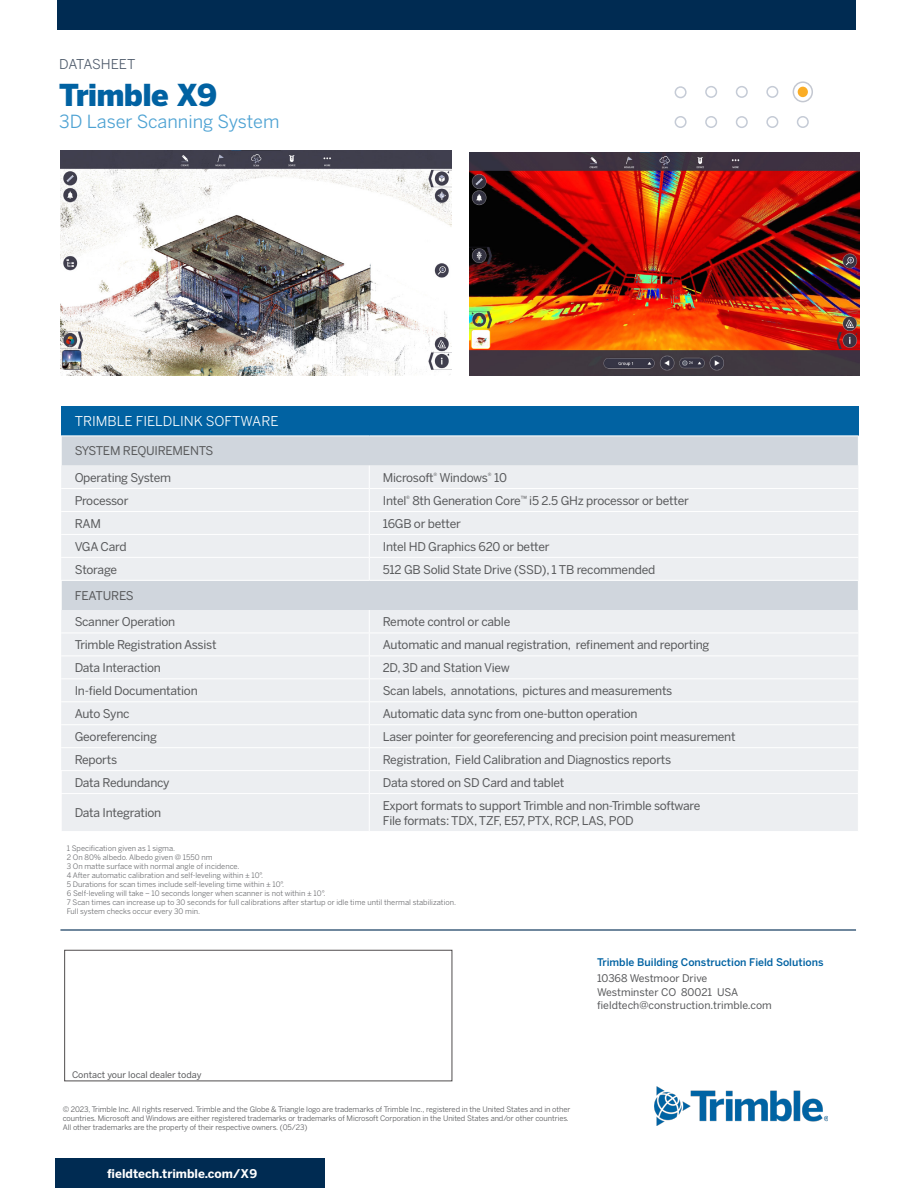
<style>
.page{position:relative;width:918px;height:1188px;background:#fff}
.page>*{position:absolute;margin:0;border:0;box-sizing:border-box;transform-origin:0 0}
.t1{font:900 30px "Benton Sans";letter-spacing:-.03em;color:#0162a2}
.CoverHeading_Small_C{font:18px "Benton Sans";color:#4da2d3}
.TableHeading_White{font:13.5px "Benton Sans";color:#fff}
.DocType{font:13.5px "Benton Sans";letter-spacing:-.01em;color:#4f5b6b}
.TableBodyLeft{font:12px "Benton Sans";letter-spacing:-.02em;color:#57585a}
.WebaddressInFooterLi{font:700 12px "Benton Sans";color:#fff}
.TableBody_SubHead{font:12px "Benton Sans";letter-spacing:-.015em;color:#57585a}
.AddressLine{font:10.5px "Benton Sans";color:#57585a}
.AddressHeading{font:500 10.5px "Benton Sans";color:#0162a2}
.t2{font:9px "Benton Sans";color:#57585a}
.t3{font:7.5px/9px "Benton Sans";color:#6c6d70}
.CopyrightLine{font:7.5px "Benton Sans";letter-spacing:-.01em;color:#57585a}
</style>
<div class="page">
<div style="left:58px;top:0;width:798px;height:30px;background:#002b52"></div>
<hr style="left:60px;top:929px;width:796px;height:2px;background:#002b52">
<div style="left:61px;top:406px;width:797px;height:30px;background:#0162a2"></div>
<div style="left:62px;top:437px;width:796px;height:29px;background:#d0d6dd"></div>
<svg style="left:61px;top:466px;width:797px;height:365px;background:#e9ecef"></svg>
<hr style="left:61px;top:488px;width:308px;height:1px;background:#fff">
<hr style="left:369px;top:488px;width:489px;height:1px;background:#fff">
<hr style="left:61px;top:511px;width:308px;height:1px;background:#fff">
<hr style="left:369px;top:511px;width:489px;height:1px;background:#fff">
<hr style="left:61px;top:534px;width:308px;height:1px;background:#fff">
<hr style="left:369px;top:534px;width:489px;height:1px;background:#fff">
<hr style="left:61px;top:557px;width:308px;height:1px;background:#fff">
<hr style="left:369px;top:557px;width:489px;height:1px;background:#fff">
<svg style="left:369px;top:466px;width:1px;height:114px"></svg>
<hr style="left:61px;top:633px;width:308px;height:1px;background:#fff">
<hr style="left:369px;top:633px;width:489px;height:1px;background:#fff">
<hr style="left:61px;top:656px;width:308px;height:1px;background:#fff">
<hr style="left:369px;top:656px;width:489px;height:1px;background:#fff">
<hr style="left:61px;top:678px;width:308px;height:1px;background:#fff">
<hr style="left:369px;top:678px;width:489px;height:1px;background:#fff">
<hr style="left:61px;top:701px;width:308px;height:1px;background:#fff">
<hr style="left:369px;top:701px;width:489px;height:1px;background:#fff">
<hr style="left:61px;top:724px;width:308px;height:1px;background:#fff">
<hr style="left:369px;top:724px;width:489px;height:1px;background:#fff">
<hr style="left:61px;top:747px;width:308px;height:1px;background:#fff">
<hr style="left:369px;top:747px;width:489px;height:1px;background:#fff">
<svg style="left:61px;top:581px;width:1px;height:29px"></svg>
<hr style="left:61px;top:580px;width:308px;height:1px;background:#fff">
<hr style="left:369px;top:580px;width:490px;height:1px;background:#fff">
<hr style="left:61px;top:770px;width:308px;height:1px;background:#fff">
<hr style="left:369px;top:770px;width:490px;height:1px;background:#fff">
<svg style="left:369px;top:610px;width:1px;height:183px"></svg>
<hr style="left:61px;top:794px;width:1px;height:37px;background:#fff">
<hr style="left:369px;top:794px;width:1px;height:37px;background:#fff">
<svg style="left:61px;top:771px;width:1px;height:22px"></svg>
<hr style="left:61px;top:793px;width:308px;height:1px;background:#fff">
<hr style="left:369px;top:793px;width:490px;height:1px;background:#fff">
<div style="left:55px;top:1158px;width:270px;height:30px;background:#002b52"></div>
<div style="left:797px;top:116px;width:12px;height:12px;border:2px solid #c5cbd6;border-radius:50%"></div>
<div style="left:766px;top:116px;width:12px;height:12px;border:2px solid #c5cbd6;border-radius:50%"></div>
<div style="left:766px;top:86px;width:12px;height:12px;border:2px solid #c5cbd6;border-radius:50%"></div>
<div style="left:736px;top:116px;width:12px;height:12px;border:2px solid #c5cbd6;border-radius:50%"></div>
<div style="left:736px;top:86px;width:12px;height:12px;border:2px solid #c5cbd6;border-radius:50%"></div>
<div style="left:705px;top:116px;width:12px;height:12px;border:2px solid #c5cbd6;border-radius:50%"></div>
<div style="left:705px;top:86px;width:12px;height:12px;border:2px solid #c5cbd6;border-radius:50%"></div>
<div style="left:675px;top:116px;width:12px;height:12px;border:2px solid #c5cbd6;border-radius:50%"></div>
<div style="left:675px;top:86px;width:12px;height:12px;border:2px solid #c5cbd6;border-radius:50%"></div>
<div style="left:798px;top:87px;width:10px;height:10px;background:#faad26;border-radius:50%"></div>
<div style="left:793px;top:81px;width:20px;height:21px;border:2px solid #c4c8d1;border-radius:50%"></div>
<img style="left:655px;top:1086px;width:173px;height:39px">
<img style="left:61px;top:151px;width:390px;height:225px">
<img style="left:469px;top:152px;width:390px;height:224px">
<p class="DocType" style="left:59px;top:54px;width:78px">DATASHEET</p>
<h1 class="t1" style="left:59px;top:77px;width:159px">Trimble X9</h1>
<p class="CoverHeading_Small_C" style="left:59px;top:109px;width:222px">3D Laser Scanning System</p>
<p class="TableHeading_White" style="left:75px;top:412px;width:205px">TRIMBLE FIELDLINK SOFTWARE</p>
<p class="TableBodyLeft" style="left:75px;top:443px;width:140px">SYSTEM REQUIREMENTS</p>
<p class="TableBodyLeft" style="left:75px;top:469px;width:98px">Operating System</p>
<p class="TableBodyLeft" style="left:383px;top:469px;width:126px">Microsoft<sup>®</sup> Windows<sup>®</sup> 10</p>
<p class="TableBodyLeft" style="left:75px;top:492px;width:55px">Processor</p>
<p class="TableBodyLeft" style="left:383px;top:492px;width:308px">Intel<sup>®</sup> 8th Generation Core<sup>™</sup> i5 2.5 GHz processor or better</p>
<p class="TableBodyLeft" style="left:75px;top:515px;width:28px">RAM</p>
<p class="TableBodyLeft" style="left:383px;top:515px;width:80px">16GB or better</p>
<p class="TableBodyLeft" style="left:75px;top:538px;width:53px">VGA Card</p>
<p class="TableBodyLeft" style="left:383px;top:538px;width:168px">Intel HD Graphics 620 or better</p>
<p class="TableBodyLeft" style="left:75px;top:561px;width:44px">Storage</p>
<p class="TableBodyLeft" style="left:383px;top:561px;width:274px">512 GB Solid State Drive (SSD), 1 TB recommended</p>
<p class="TableBody_SubHead" style="left:75px;top:587px;width:61px">FEATURES</p>
<p class="TableBodyLeft" style="left:75px;top:613px;width:102px">Scanner Operation</p>
<p class="TableBodyLeft" style="left:383px;top:613px;width:129px">Remote control or cable</p>
<p class="TableBodyLeft" style="left:75px;top:636px;width:143px">Trimble Registration Assist</p>
<p class="TableBodyLeft" style="left:383px;top:636px;width:328px">Automatic and manual registration, refinement and reporting</p>
<p class="TableBodyLeft" style="left:75px;top:659px;width:88px">Data Interaction</p>
<p class="TableBodyLeft" style="left:383px;top:659px;width:129px">2D, 3D and Station View</p>
<p class="TableBodyLeft" style="left:75px;top:682px;width:125px">In-field Documentation</p>
<p class="TableBodyLeft" style="left:383px;top:682px;width:291px">Scan labels, annotations, pictures and measurements</p>
<p class="TableBodyLeft" style="left:75px;top:705px;width:56px">Auto Sync</p>
<p class="TableBodyLeft" style="left:383px;top:705px;width:256px">Automatic data sync from one-button operation</p>
<p class="TableBodyLeft" style="left:75px;top:728px;width:84px">Georeferencing</p>
<p class="TableBodyLeft" style="left:383px;top:728px;width:354px">Laser pointer for georeferencing and precision point measurement</p>
<p class="TableBodyLeft" style="left:75px;top:751px;width:44px">Reports</p>
<p class="TableBodyLeft" style="left:383px;top:751px;width:290px">Registration, Field Calibration and Diagnostics reports</p>
<p class="TableBodyLeft" style="left:75px;top:774px;width:96px">Data Redundancy</p>
<p class="TableBodyLeft" style="left:383px;top:774px;width:183px">Data stored on SD Card and tablet</p>
<p class="TableBodyLeft" style="left:75px;top:804px;width:88px">Data Integration</p>
<p class="TableBodyLeft" style="left:383px;top:797px;width:319px">Export formats to support Trimble and non-Trimble software</p>
<p class="TableBodyLeft" style="left:383px;top:812px;width:252px">File formats: TDX, TZF, E57, PTX, RCP, LAS, POD</p>
<p class="t3" style="left:67px;top:843px;width:110px">1 Specification given as 1 sigma.</p>
<p class="t3" style="left:67px;top:852px;width:147px">2 On 80% albedo. Albedo given @ 1550 nm</p>
<p class="t3" style="left:67px;top:861px;width:174px">3 On matte surface with normal angle of incidence.</p>
<p class="t3" style="left:67px;top:870px;width:198px">4 After automatic calibration and self-leveling within ± 10°.</p>
<p class="t3" style="left:67px;top:879px;width:219px">5 Durations for scan times include self-leveling time within ± 10°.</p>
<p class="t3" style="left:67px;top:888px;width:260px">6 Self-leveling will take ~ 10 seconds longer when scanner is not within ± 10°.</p>
<p class="t3" style="left:67px;top:897px;width:391px">7 Scan times can increase up to 30 seconds for full calibrations after startup or idle time until thermal stabilization.<br>Full system checks occur every 30 min.</p>
<p class="t2" style="left:72px;top:1068px;width:131px">Contact your local dealer today</p>
<p class="CopyrightLine" style="left:63px;top:1104px;width:509px">© 2023, Trimble Inc. All rights reserved. Trimble and the Globe &amp; Triangle logo are trademarks of Trimble Inc., registered in the United States and in other</p>
<p class="CopyrightLine" style="left:63px;top:1113px;width:508px">countries. Microsoft and Windows are either registered trademarks or trademarks of Microsoft Corporation in the United States and/or other countries.</p>
<p class="CopyrightLine" style="left:63px;top:1122px;width:246px">All other trademarks are the property of their respective owners. (05/23)</p>
<p class="WebaddressInFooterLi" style="left:107px;top:1165px;width:151px">fieldtech.trimble.com/X9</p>
<p class="AddressHeading" style="left:597px;top:954px;width:228px">Trimble Building Construction Field Solutions</p>
<p class="AddressLine" style="left:597px;top:971px;width:112px">10368 Westmoor Drive</p>
<p class="AddressLine" style="left:597px;top:984px;width:143px">Westminster CO 80021 USA</p>
<p class="AddressLine" style="left:597px;top:998px;width:176px">fieldtech@construction.trimble.com</p>
</div>
